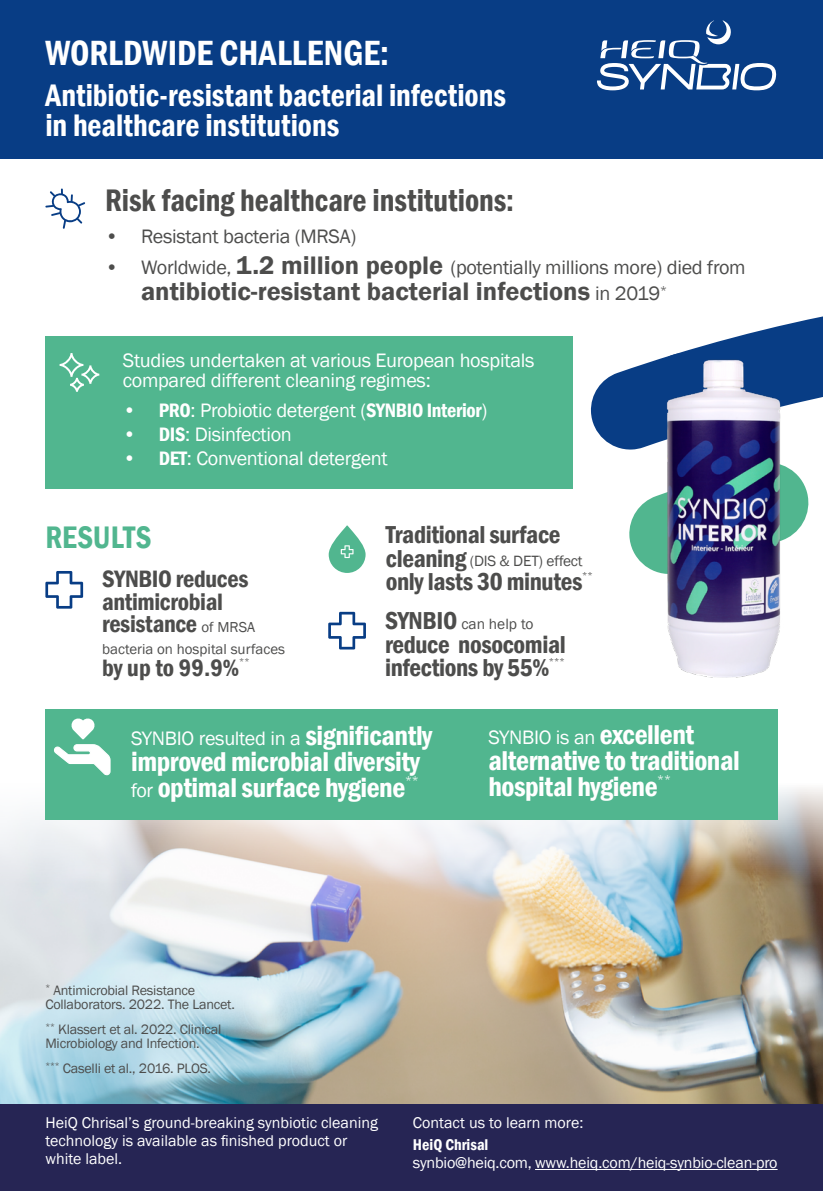
<style>
.page{position:relative;width:823px;height:1191px;background:#fff}
.page>*{position:absolute;margin:0;border:0;box-sizing:border-box;transform-origin:0 0}
.t1{font:600 condensed 36px "Franklin Gothic";color:#fff;scale:.96 1}
.t2{font:600 condensed 32px/30px "Franklin Gothic";color:#fff;scale:.96 1}
.t3{font:600 condensed 32px "Franklin Gothic";color:#4d4d4c;scale:.96 1}
.t4{font:600 condensed 32px "Franklin Gothic";color:#51b68f;scale:.96 1}
.t5{font:600 condensed 28px/26px "Franklin Gothic";letter-spacing:-.015em;color:#fff}
.t6{font:600 26px "Franklin Gothic";color:#4d4d4c}
.t7{font:600 condensed 25.2px/23.4px "Franklin Gothic";letter-spacing:-.015em;color:#4d4d4c}
.t8{font:600 condensed 24.4px/22.6px "Franklin Gothic";letter-spacing:-.015em;color:#4d4d4c}
.t9{font:20px/20px "Franklin Gothic";letter-spacing:-.015em;color:#fff}
.t10{font:20px "Franklin Gothic";letter-spacing:-.015em;color:#4d4d4c}
.t11{font:16px/18px "Franklin Gothic";color:#fff}
.t12{font:600 condensed 16px "Franklin Gothic";color:#fff}
.t13{font:15.2px "Franklin Gothic";letter-spacing:-.015em;color:#4d4d4c}
.t14{font:14.8px "Franklin Gothic";color:#4d4d4c}
.t15{font:14px/14.4px "Franklin Gothic";letter-spacing:-.015em;color:#4d4d4c}
.t16{font:11.6px "Franklin Gothic";color:#fff}
.t17{font:9px "Franklin Gothic";color:#4d4d4c}
.t18{font:8.6px "Franklin Gothic";color:#4d4d4c}
.s1{font-weight:600;font-size:26px}
.s2{font-weight:400;font-size:20px}
.s3{font-weight:600;font-stretch:condensed}
.s4{font-weight:400;font-stretch:normal;font-size:14.8px}
.s5{font-weight:600;font-stretch:condensed;font-size:25.2px}
.s6{font-weight:600;font-stretch:condensed;font-size:28px}
.s7{font-weight:400;font-stretch:normal;font-size:20px}
</style>
<div class="page">
<img style="left:0;top:897px;width:822px;height:207px">
<svg style="left:0;top:721px;width:822px;height:176px"></svg>
<svg style="left:629px;top:466px;width:180px;height:107px"></svg>
<svg style="left:590px;top:316px;width:232px;height:134px"></svg>
<svg style="left:45px;top:188px;width:40px;height:41px"></svg>
<div style="left:45px;top:336px;width:528px;height:153px;background:#51b68f"></div>
<svg style="left:60px;top:353px;width:39px;height:39px"></svg>
<div style="left:45px;top:708px;width:732px;height:111px;background:#51b68f"></div>
<svg style="left:54px;top:718px;width:57px;height:58px"></svg>
<svg style="left:328px;top:612px;width:38px;height:37px"></svg>
<svg style="left:328px;top:525px;width:37px;height:48px"></svg>
<img style="left:659px;top:353px;width:126px;height:325px">
<svg style="left:45px;top:571px;width:38px;height:37px"></svg>
<div style="left:0;top:1104px;width:822px;height:87px;background:#262554"></div>
<div style="left:0;top:0;width:822px;height:159px;background:#083d85"></div>
<hr style="left:534px;top:1169px;width:243px;height:1px;background:#fff">
<svg style="left:597px;top:20px;width:180px;height:70px"></svg>
<h1 class="t1" style="left:45px;top:29px;width:359px">WORLDWIDE CHALLENGE:</h1>
<h2 class="t2" style="left:45px;top:80px;width:481px">Antibiotic-resistant bacterial infections in healthcare institutions</h2>
<h2 class="t3" style="left:105px;top:179px;width:427px">Risk facing healthcare institutions:</h2>
<p class="t10" style="left:105px;top:223px;width:253px">• Resistant bacteria (MRSA)</p>
<p class="t10" style="left:105px;top:255px;width:641px">• Worldwide, <span class="s1">1.2 million people</span> (potentially millions more) died from</p>
<h3 class="t6" style="left:141px;top:275px;width:527px">antibiotic-resistant bacterial infections <span class="s2">in 2019</span><sup>*</sup></h3>
<p class="t9" style="left:123px;top:351px;width:413px">Studies undertaken at various European hospitals compared different cleaning regimes:</p>
<p class="t9" style="left:123px;top:400px;width:366px"><span class="s3">• PRO</span>: Probiotic detergent (<span class="s3">SYNBIO Interior</span>)</p>
<p class="t9" style="left:123px;top:424px;width:170px"><span class="s3">• DIS</span>: Disinfection</p>
<p class="t9" style="left:123px;top:448px;width:266px"><span class="s3">• DET</span>: Conventional detergent</p>
<h2 class="t4" style="left:45px;top:516px;width:112px">RESULTS</h2>
<p class="t8" style="left:102px;top:567px;width:154px">SYNBIO reduces antimicrobial resistance <span class="s4">of MRSA</span></p>
<p class="t14" style="left:102px;top:639px;width:184px">bacteria on hospital surfaces</p>
<p class="t8" style="left:102px;top:656px;width:138px">by up to 99.9%</p>
<p class="t18" style="left:239px;top:656px;width:12px">**</p>
<p class="t7" style="left:385px;top:522px;width:176px">Traditional surface</p>
<p class="t13" style="left:385px;top:552px;width:198px"><span class="s5">cleaning</span> (DIS &amp; DET) effect</p>
<p class="t7" style="left:385px;top:569px;width:198px">only lasts 30 minutes</p>
<p class="t17" style="left:582px;top:569px;width:12px">**</p>
<p class="t13" style="left:385px;top:615px;width:150px"><span class="s5">SYNBIO</span> can help to</p>
<p class="t7" style="left:385px;top:632px;width:182px">reduce nosocomial infections by 55%</p>
<p class="t17" style="left:548px;top:655px;width:17px">***</p>
<p class="t9" style="left:131px;top:728px;width:303px">SYNBIO resulted in a <span class="s6">significantly</span></p>
<h3 class="t5" style="left:131px;top:748px;width:290px">improved microbial diversity <span class="s7">for</span> optimal surface hygiene</h3>
<p class="t16" style="left:405px;top:773px;width:15px">**</p>
<p class="t9" style="left:488px;top:727px;width:207px">SYNBIO is an <span class="s6">excellent</span></p>
<h3 class="t5" style="left:488px;top:747px;width:253px">alternative to traditional hospital hygiene</h3>
<p class="t16" style="left:657px;top:772px;width:15px">**</p>
<p class="t15" style="left:45px;top:983px;width:191px"><sup>*</sup> Antimicrobial Resistance<br>Collaborators. 2022. The Lancet.</p>
<p class="t15" style="left:45px;top:1022px;width:177px"><sup>**</sup> Klassert et al. 2022. Clinical<br>Microbiology and Infection.</p>
<p class="t15" style="left:45px;top:1061px;width:167px"><sup>***</sup> Caselli et al., 2016. PLOS.</p>
<p class="t11" style="left:45px;top:1114px;width:334px">HeiQ Chrisal’s ground-breaking synbiotic cleaning</p>
<p class="t11" style="left:412px;top:1114px;width:172px">Contact us to learn more:</p>
<p class="t11" style="left:45px;top:1132px;width:303px">technology is available as finished product or white label.</p>
<p class="t12" style="left:412px;top:1134px;width:77px">HeiQ Chrisal</p>
<p class="t11" style="left:412px;top:1154px;width:366px">synbio@heiq.com, www.heiq.com/heiq-synbio-clean-pro</p>
</div>
